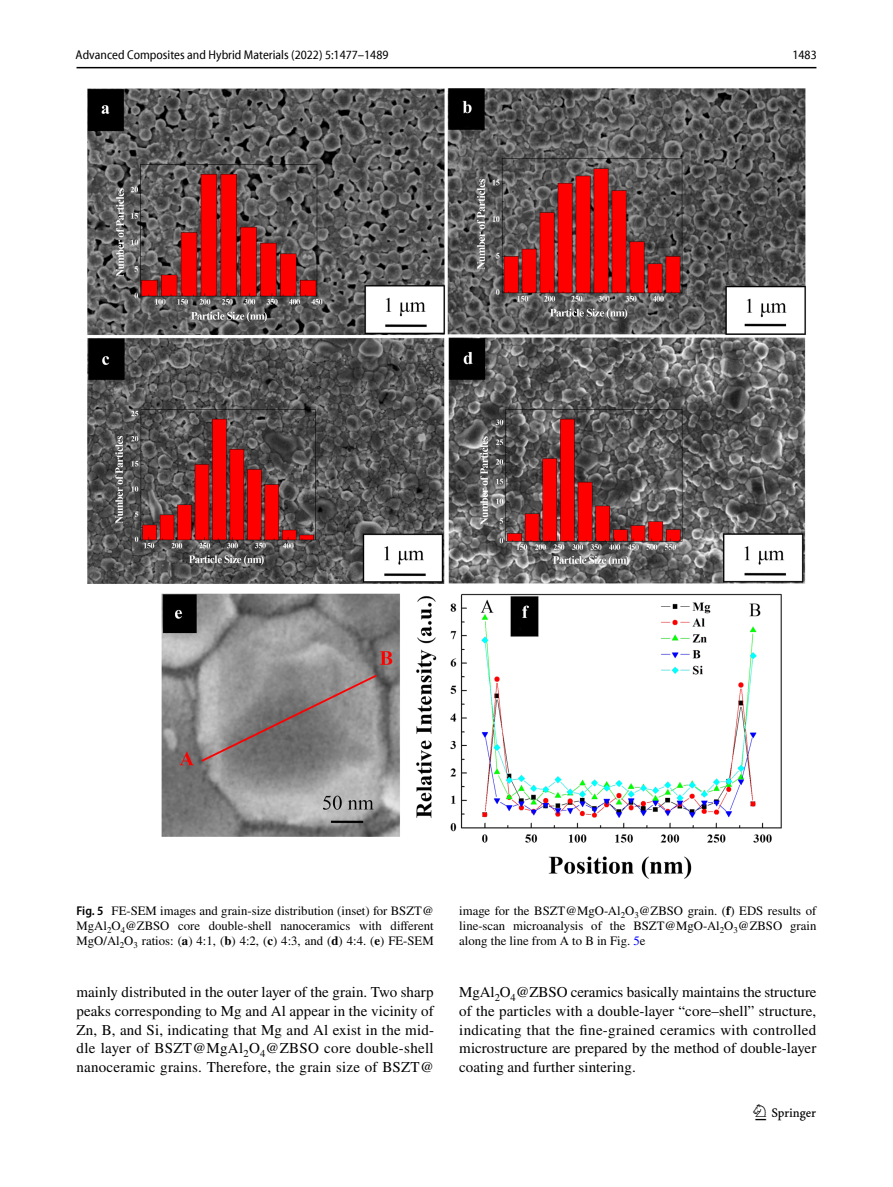
<style>
.page{position:relative;width:893px;height:1187px;background:#fff}
.page>*{position:absolute;margin:0;border:0;box-sizing:border-box;transform-origin:0 0}
.t1{font:22.5px "Springnew Regular 3";color:#000}
.t2{font:15px/18.8px "STIX";letter-spacing:.015em;color:#000;text-align:justify}
.t3{font:12.75px/15px "STIX";color:#000;text-align:justify}
.t4{font:semi-condensed 12.75px "Myriad Pro Unic";color:#000}
.s1{font-family:"Myriad Pro";font-weight:600;font-stretch:semi-condensed}
.s2{font-weight:700}
.s3{color:#00f}
</style>
<div class="page">
<hr style="left:77px;top:67px;width:739px;height:1px;background:#000">
<img style="left:87px;top:88px;width:719px;height:791px">
<p class="t4" style="left:76px;top:50px;width:314px">Advanced Composites and Hybrid Materials (2022) 5:1477–1489</p>
<p class="t4" style="left:792px;top:50px;width:26px">1483</p>
<p class="t3" style="left:77px;top:904px;width:359px"><span class="s1">Fig. 5</span> FE-SEM images and grain-size distribution (inset) for BSZT@ MgAl<sub>2</sub>O<sub>4</sub>@ZBSO core double-shell nanoceramics with different MgO/Al<sub>2</sub>O<sub>3</sub> ratios: (<span class="s2">a</span>) 4:1, (<span class="s2">b</span>) 4:2, (<span class="s2">c</span>) 4:3, and (<span class="s2">d</span>) 4:4. (<span class="s2">e</span>) FE-SEM</p>
<p class="t3" style="left:459px;top:904px;width:359px">image for the BSZT@MgO-Al<sub>2</sub>O<sub>3</sub>@ZBSO grain. (<span class="s2">f</span>) EDS results of line-scan microanalysis of the BSZT@MgO-Al<sub>2</sub>O<sub>3</sub>@ZBSO grain along the line from A to B in Fig. <span class="s3">5</span>e</p>
<p class="t2" style="left:77px;top:983px;width:359px">mainly distributed in the outer layer of the grain. Two sharp peaks corresponding to Mg and Al appear in the vicinity of Zn, B, and Si, indicating that Mg and Al exist in the mid&shy;dle layer of BSZT@MgAl<sub>2</sub>O<sub>4</sub>@ZBSO core double-shell nanoceramic grains. Therefore, the grain size of BSZT@</p>
<p class="t2" style="left:459px;top:983px;width:359px">MgAl<sub>2</sub>O<sub>4</sub>@ZBSO ceramics basically maintains the structure of the particles with a double-layer “core–shell” structure, indicating that the fine-grained ceramics with controlled microstructure are prepared by the method of double-layer coating and further sintering.</p>
<h1 class="t1" style="left:755px;top:1104px;width:62px">1 3</h1>
</div>
